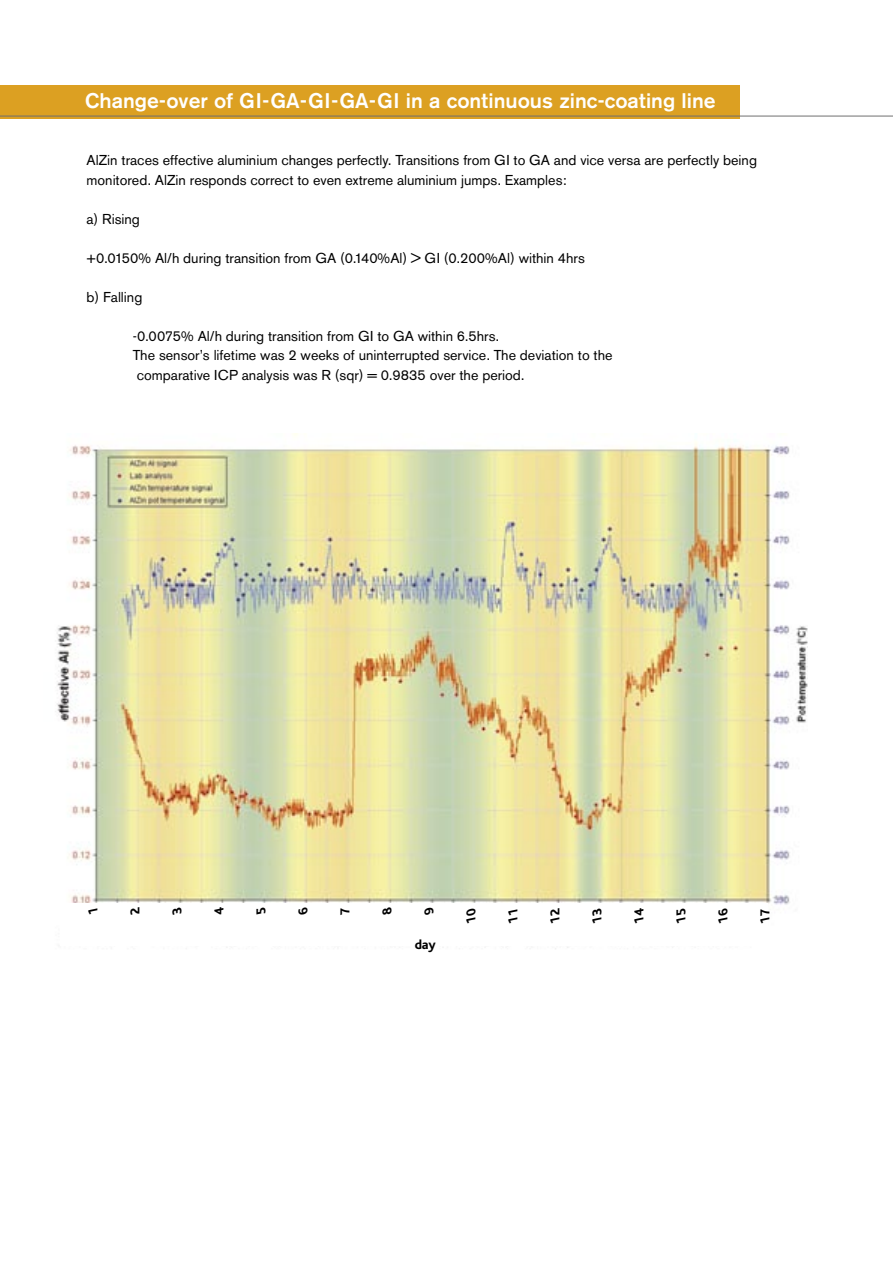
<style>
.page{position:relative;width:893px;height:1263px;background:#fff}
.page>*{position:absolute;margin:0;border:0;box-sizing:border-box;transform-origin:0 0}
.Normaal{font:500 21px "Standard Grotesk BSK";color:#fff}
.t1{font:14.25px "Standard Grotesk BSK";color:#000}
.t2{font:italic 800 13.5px "Bliss";color:#000}
.t3{font:800 13.5px "Bliss";color:#000}
</style>
<div class="page">
<div style="left:0;top:85px;width:740px;height:34px;background:#dca022"></div>
<hr style="left:0;top:116px;width:893px;height:1px;background:#6f6f6f">
<img style="left:55px;top:434px;width:753px;height:515px">
<div style="left:60px;top:903px;width:708px;height:42px;background:#fff"></div>
<p class="Normaal" style="left:85px;top:88px;width:632px">Change-over of GI-GA-GI-GA-GI in a continuous zinc-coating line</p>
<p class="t1" style="left:87px;top:152px;width:672px">AlZin traces effective aluminium changes perfectly. Transitions from GI to GA and vice versa are perfectly being</p>
<p class="t1" style="left:87px;top:171px;width:482px">monitored. AlZin responds correct to even extreme aluminium jumps. Examples:</p>
<p class="t1" style="left:87px;top:210px;width:55px">a) Rising</p>
<p class="t1" style="left:87px;top:249px;width:500px">+0.0150% Al/h during transition from GA (0.140%Al) &gt; GI (0.200%Al) within 4hrs</p>
<p class="t1" style="left:87px;top:288px;width:57px">b) Falling</p>
<p class="t1" style="left:133px;top:327px;width:368px">-0.0075% Al/h during transition from GI to GA within 6.5hrs.</p>
<p class="t1" style="left:133px;top:347px;width:481px">The sensor’s lifetime was 2 weeks of uninterrupted service. The deviation to the</p>
<p class="t1" style="left:137px;top:366px;width:389px">comparative ICP analysis was R (sqr) = 0.9835 over the period.</p>
<p class="t2" style="left:86px;top:914px;width:12px;rotate:-90deg">1</p>
<p class="t2" style="left:128px;top:914px;width:12px;rotate:-90deg">2</p>
<p class="t2" style="left:170px;top:914px;width:12px;rotate:-90deg">3</p>
<p class="t2" style="left:212px;top:914px;width:12px;rotate:-90deg">4</p>
<p class="t2" style="left:254px;top:914px;width:12px;rotate:-90deg">5</p>
<p class="t2" style="left:296px;top:914px;width:12px;rotate:-90deg">6</p>
<p class="t2" style="left:338px;top:914px;width:12px;rotate:-90deg">7</p>
<p class="t2" style="left:380px;top:914px;width:12px;rotate:-90deg">8</p>
<p class="t2" style="left:422px;top:914px;width:12px;rotate:-90deg">9</p>
<p class="t2" style="left:464px;top:923px;width:19px;rotate:-90deg">10</p>
<p class="t2" style="left:506px;top:923px;width:19px;rotate:-90deg">11</p>
<p class="t2" style="left:548px;top:923px;width:19px;rotate:-90deg">12</p>
<p class="t2" style="left:590px;top:923px;width:19px;rotate:-90deg">13</p>
<p class="t2" style="left:632px;top:923px;width:19px;rotate:-90deg">14</p>
<p class="t2" style="left:674px;top:923px;width:19px;rotate:-90deg">15</p>
<p class="t2" style="left:716px;top:923px;width:19px;rotate:-90deg">16</p>
<p class="t2" style="left:758px;top:923px;width:19px;rotate:-90deg">17</p>
<p class="t3" style="left:415px;top:937px;width:23px">day</p>
</div>
